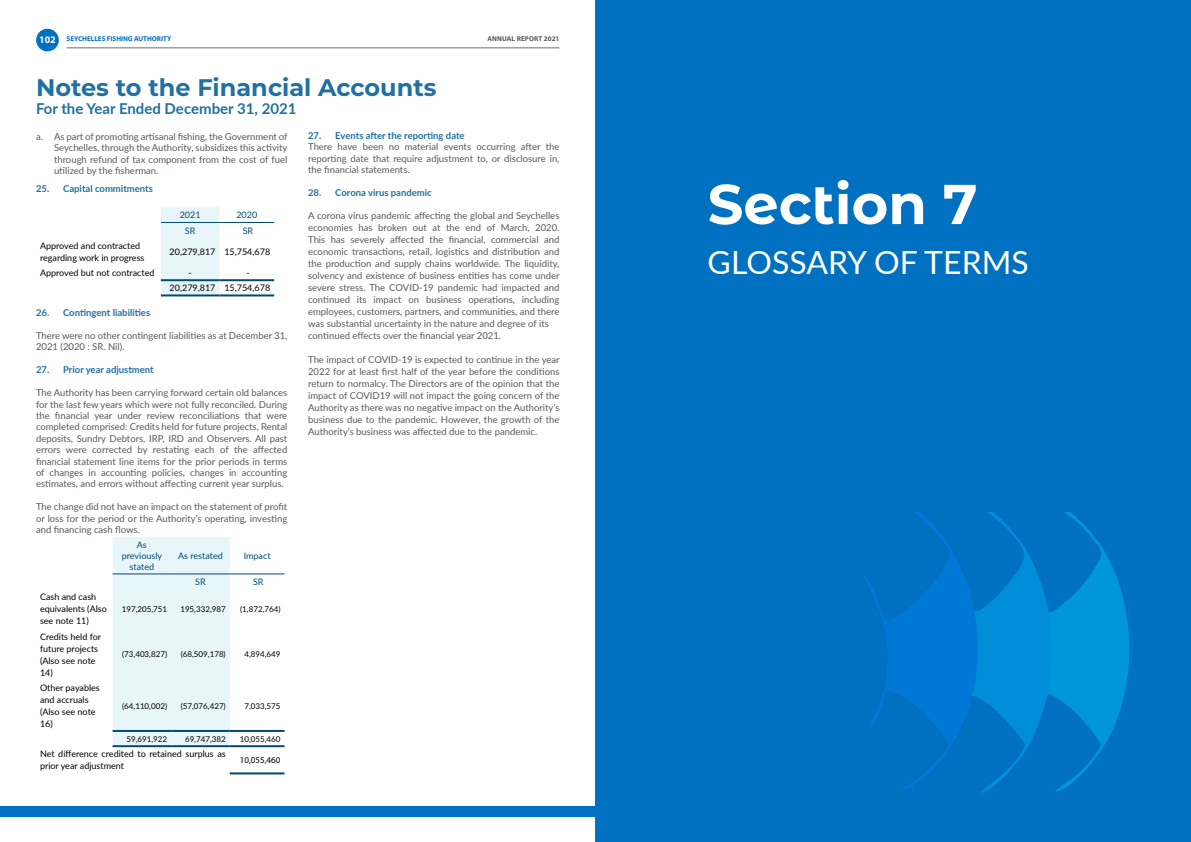
<style>
.page{position:relative;width:1191px;height:842px;background:#fff}
.page>*{position:absolute;margin:0;border:0;box-sizing:border-box;transform-origin:0 0}
.t1{font:700 56px "Montserrat Alternates";color:#fff}
.t2{font:32px "Lato";color:#fff}
.t3{font:700 24px "Montserrat";color:#2270a0}
.t4{font:700 15px "Lato";color:#2270a0}
.t5{font:9.5px/11.4px "Lato";color:#58595b;text-align:justify}
.t6{font:700 9.5px "Lato";color:#2270a0}
.t7{font:9px/12px "Lato";color:#000}
.t8{font:9px/10.8px "Lato";color:#004b72;text-align:center}
.t9{font:9px "Myriad Pro";color:#000}
.t10{font:8px "Lato";color:#000}
.t11{font:700 7px "Myriad Pro";color:#0070c0}
.t12{font:700 7px "Myriad Pro";letter-spacing:.02em;color:#58595b}
.s1{font-size:10px;color:#fff}
</style>
<div class="page">
<div style="left:0;top:806px;width:1126px;height:10px;background:#0070c0"></div>
<div style="left:36px;top:29px;width:23px;height:22px;background:#0070c0;border-radius:50%"></div>
<hr style="left:67px;top:48px;width:492px;height:1px;background:#6d6e71">
<div style="left:161px;top:207px;width:58px;height:87px;background:#e9f6f9"></div>
<hr style="left:161px;top:279px;width:58px;height:2px;background:#004b72">
<hr style="left:219px;top:279px;width:55px;height:2px;background:#004b72">
<hr style="left:161px;top:294px;width:58px;height:2px;background:#004b72">
<hr style="left:219px;top:294px;width:55px;height:2px;background:#004b72">
<hr style="left:161px;top:222px;width:58px;height:1px;background:#004b72">
<hr style="left:219px;top:222px;width:55px;height:1px;background:#004b72">
<div style="left:113px;top:537px;width:117px;height:208px;background:#e9f6f9"></div>
<hr style="left:113px;top:730px;width:58px;height:2px;background:#004b72">
<hr style="left:171px;top:730px;width:59px;height:2px;background:#004b72">
<hr style="left:230px;top:730px;width:54px;height:2px;background:#004b72">
<hr style="left:113px;top:745px;width:58px;height:2px;background:#004b72">
<hr style="left:171px;top:745px;width:59px;height:2px;background:#004b72">
<hr style="left:230px;top:745px;width:54px;height:2px;background:#004b72">
<hr style="left:230px;top:772px;width:54px;height:2px;background:#004b72">
<hr style="left:113px;top:573px;width:58px;height:1px;background:#004b72">
<hr style="left:171px;top:573px;width:59px;height:1px;background:#004b72">
<hr style="left:230px;top:573px;width:54px;height:1px;background:#004b72">
<div style="left:595px;top:0;width:596px;height:842px;background:#0070c0"></div>
<img style="left:863px;top:512px;width:266px;height:281px">
<p class="t11" style="left:39px;top:34px;width:134px"><span class="s1">102</span> SEYCHELLES FISHING AUTHORITY</p>
<p class="t12" style="left:487px;top:34px;width:73px">ANNUAL REPORT 2021</p>
<h3 class="t3" style="left:36px;top:70px;width:402px">Notes to the Financial Accounts</h3>
<h3 class="t4" style="left:36px;top:97px;width:262px">For the Year Ended December 31, 2021</h3>
<p class="t5" style="left:54px;top:130px;width:235px;text-indent:-18px">a. As part of promoting artisanal fishing, the Government of Seychelles, through the Authority, subsidizes this activity through refund of tax component from the cost of fuel utilized by the fisherman.</p>
<p class="t6" style="left:36px;top:181px;width:118px">25. Capital commitments</p>
<p class="t8" style="left:180px;top:209px;width:22px">2021</p>
<p class="t8" style="left:236px;top:209px;width:22px">2020</p>
<p class="t8" style="left:185px;top:225px;width:12px">SR</p>
<p class="t8" style="left:243px;top:225px;width:12px">SR</p>
<p class="t7" style="left:40px;top:239px;width:106px">Approved and contracted regarding work in progress</p>
<p class="t7" style="left:170px;top:245px;width:102px">20,279,817 15,754,678</p>
<p class="t7" style="left:40px;top:267px;width:116px">Approved but not contracted</p>
<p class="t7" style="left:188px;top:267px;width:5px">-</p>
<p class="t6" style="left:308px;top:129px;width:158px">27. Events after the reporting date</p>
<p class="t5" style="left:308px;top:141px;width:253px">There have been no material events occurring after the reporting date that require adjustment to, or disclosure in, the financial statements.</p>
<p class="t6" style="left:308px;top:186px;width:125px">28. Corona virus pandemic</p>
<p class="t5" style="left:308px;top:210px;width:253px;line-height:12px;text-align:left">A corona virus pandemic affecting the global and Seychelles economies has broken out at the end of March, 2020.<br>This has severely affected the financial, commercial and economic transactions, retail, logistics and distribution and the production and supply chains worldwide. The liquidity, solvency and existence of business entities has come under severe stress. The COVID-19 pandemic had impacted and continued its impact on business operations, including employees, customers, partners, and communities, and there was substantial uncertainty in the nature and degree of its continued effects over the financial year 2021.</p>
<p class="t5" style="left:308px;top:354px;width:253px;line-height:12px">The impact of COVID-19 is expected to continue in the year 2022 for at least first half of the year before the conditions return to normalcy. The Directors are of the opinion that the impact of COVID19 will not impact the going concern of the Authority as there was no negative impact on the Authority’s business due to the pandemic. However, the growth of the Authority’s business was affected due to the pandemic.</p>
<p class="t7" style="left:170px;top:265px;width:102px;line-height:15.2px;text-indent:77px">-<br>20,279,817 15,754,678</p>
<p class="t6" style="left:36px;top:305px;width:116px">26. Contingent liabilities</p>
<p class="t5" style="left:36px;top:329px;width:253px">There were no other contingent liabilities as at December 31,<br>2021 (2020 : SR. Nil).</p>
<p class="t6" style="left:36px;top:363px;width:119px">27. Prior year adjustment</p>
<p class="t5" style="left:36px;top:387px;width:253px">The Authority has been carrying forward certain old balances for the last few years which were not fully reconciled. During the financial year under review reconciliations that were completed comprised: Credits held for future projects, Rental deposits, Sundry Debtors, IRP, IRD and Observers. All past errors were corrected by restating each of the affected financial statement line items for the prior periods in terms of changes in accounting policies, changes in accounting estimates, and errors without affecting current year surplus.</p>
<p class="t5" style="left:36px;top:501px;width:253px">The change did not have an impact on the statement of profit or loss for the period or the Authority’s operating, investing and financing cash flows.</p>
<p class="t8" style="left:122px;top:539px;width:42px">As previously stated</p>
<p class="t8" style="left:178px;top:550px;width:46px">As restated</p>
<p class="t8" style="left:244px;top:550px;width:28px">Impact</p>
<p class="t8" style="left:195px;top:576px;width:12px">SR</p>
<p class="t8" style="left:253px;top:576px;width:12px">SR</p>
<p class="t7" style="left:40px;top:591px;width:68px">Cash and cash equivalents (Also see note 11)</p>
<p class="t10" style="left:122px;top:603px;width:47px">197,205,751</p>
<p class="t10" style="left:180px;top:603px;width:47px">195,332,987</p>
<p class="t10" style="left:240px;top:603px;width:42px">(1,872,764)</p>
<p class="t7" style="left:40px;top:630px;width:63px">Credits held for future projects (Also see note<br>14)</p>
<p class="t10" style="left:122px;top:649px;width:47px">(73,403,827)</p>
<p class="t10" style="left:181px;top:649px;width:47px">(68,509,178)</p>
<p class="t10" style="left:244px;top:649px;width:38px">4,894,649</p>
<p class="t7" style="left:40px;top:681px;width:61px">Other payables and accruals (Also see note<br>16)</p>
<p class="t10" style="left:122px;top:700px;width:47px">(64,110,002)</p>
<p class="t10" style="left:181px;top:700px;width:47px">(57,076,427)</p>
<p class="t10" style="left:244px;top:700px;width:38px">7,033,575</p>
<p class="t10" style="left:126px;top:733px;width:42px">59,691,922</p>
<p class="t10" style="left:185px;top:733px;width:42px">69,747,382</p>
<p class="t10" style="left:240px;top:733px;width:42px">10,055,460</p>
<p class="t7" style="left:40px;top:748px;width:187px">Net difference credited to retained surplus as prior year adjustment</p>
<p class="t9" style="left:240px;top:755px;width:42px">10,055,460</p>
<h1 class="t1" style="left:707px;top:164px;width:271px">Section 7</h1>
<h2 class="t2" style="left:707px;top:239px;width:323px">GLOSSARY OF TERMS</h2>
</div>
